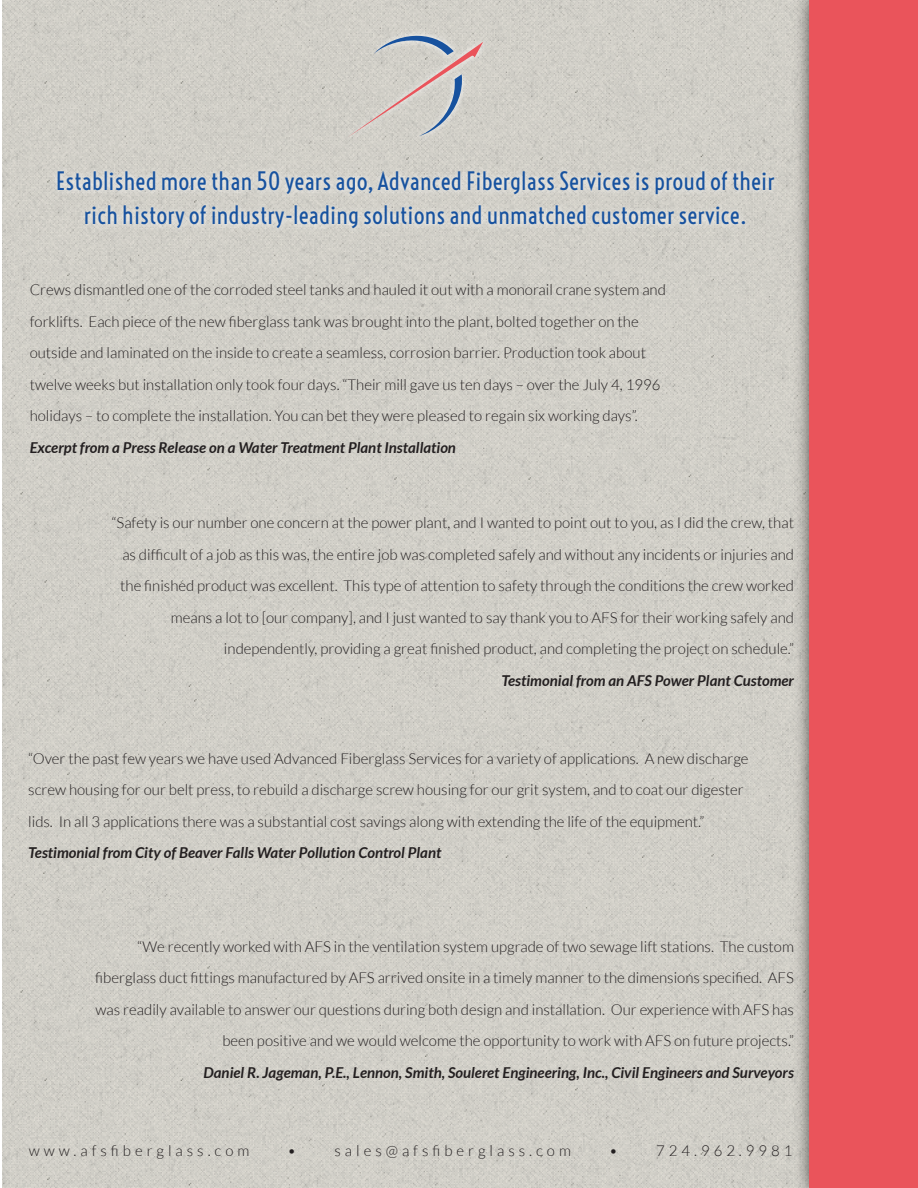
<style>
.page{position:relative;width:918px;height:1188px;background:#fff}
.page>*{position:absolute;margin:0;border:0;box-sizing:border-box;transform-origin:0 0}
.t1{font:24px/34.5px "Voltaire";color:#17529f;text-align:center}
.t2{font:300 15px/31.5px "Lato";color:#231f20}
.t3{font:italic 700 15px "Lato";color:#231f20}
.t4{font:300 15px "Lato";letter-spacing:.265em;color:#231f20}
</style>
<div class="page">
<img style="left:2px;top:0;width:433px;height:401px">
<img style="left:2px;top:401px;width:433px;height:787px">
<img style="left:435px;top:0;width:352px;height:401px">
<img style="left:435px;top:401px;width:352px;height:787px">
<img style="left:787px;top:0;width:131px;height:1188px">
<div style="left:810px;top:0;width:108px;height:1187px;background:#ea545b"></div>
<img style="left:46px;top:26px;width:739px;height:214px">
<svg style="left:347px;top:27px;width:136px;height:110px;background:#cac7c4"></svg>
<h1 class="t1" style="left:56px;top:164px;width:721px">Established more than 50 years ago, Advanced Fiberglass Services is proud of their rich history of industry-leading solutions and unmatched customer service.</h1>
<p class="t2" style="left:30px;top:274px;width:638px">Crews dismantled one of the corroded steel tanks and hauled it out with a monorail crane system and forklifts. Each piece of the new fiberglass tank was brought into the plant, bolted together on the outside and laminated on the inside to create a seamless, corrosion barrier. Production took about twelve weeks but installation only took four days. “Their mill gave us ten days – over the July 4, 1996 holidays – to complete the installation. You can bet they were pleased to regain six working days”.</p>
<p class="t3" style="left:30px;top:439px;width:428px">Excerpt from a Press Release on a Water Treatment Plant Installation</p>
<p class="t2" style="left:112px;top:507px;width:684px;text-align:right">“Safety is our number one concern at the power plant, and I wanted to point out to you, as I did the crew, that as difficult of a job as this was, the entire job was completed safely and without any incidents or injuries and the finished product was excellent. This type of attention to safety through the conditions the crew worked means a lot to [our company], and I just wanted to say thank you to AFS for their working safely and independently, providing a great finished product, and completing the project on schedule.”</p>
<p class="t3" style="left:501px;top:672px;width:294px">Testimonial from an AFS Power Plant Customer</p>
<p class="t2" style="left:28px;top:742px;width:722px">“Over the past few years we have used Advanced Fiberglass Services for a variety of applications. A new discharge screw housing for our belt press, to rebuild a discharge screw housing for our grit system, and to coat our digester lids. In all 3 applications there was a substantial cost savings along with extending the life of the equipment.”</p>
<p class="t3" style="left:28px;top:844px;width:415px">Testimonial from City of Beaver Falls Water Pollution Control Plant</p>
<p class="t2" style="left:95px;top:930px;width:700px;text-align:right">“We recently worked with AFS in the ventilation system upgrade of two sewage lift stations. The custom fiberglass duct fittings manufactured by AFS arrived onsite in a timely manner to the dimensions specified. AFS was readily available to answer our questions during both design and installation. Our experience with AFS has been positive and we would welcome the opportunity to work with AFS on future projects.”</p>
<p class="t3" style="left:204px;top:1063px;width:592px">Daniel R. Jageman, P.E., Lennon, Smith, Souleret Engineering, Inc., Civil Engineers and Surveyors</p>
<p class="t4" style="left:29px;top:1142px;width:222px">www.afsfiberglass.com</p>
<p class="t2" style="left:288px;top:1135px;width:10px">•</p>
<p class="t4" style="left:335px;top:1142px;width:238px">sales@afsfiberglass.com</p>
<p class="t2" style="left:609px;top:1135px;width:10px">•</p>
<p class="t4" style="left:656px;top:1142px;width:138px">724.962.9981</p>
</div>
